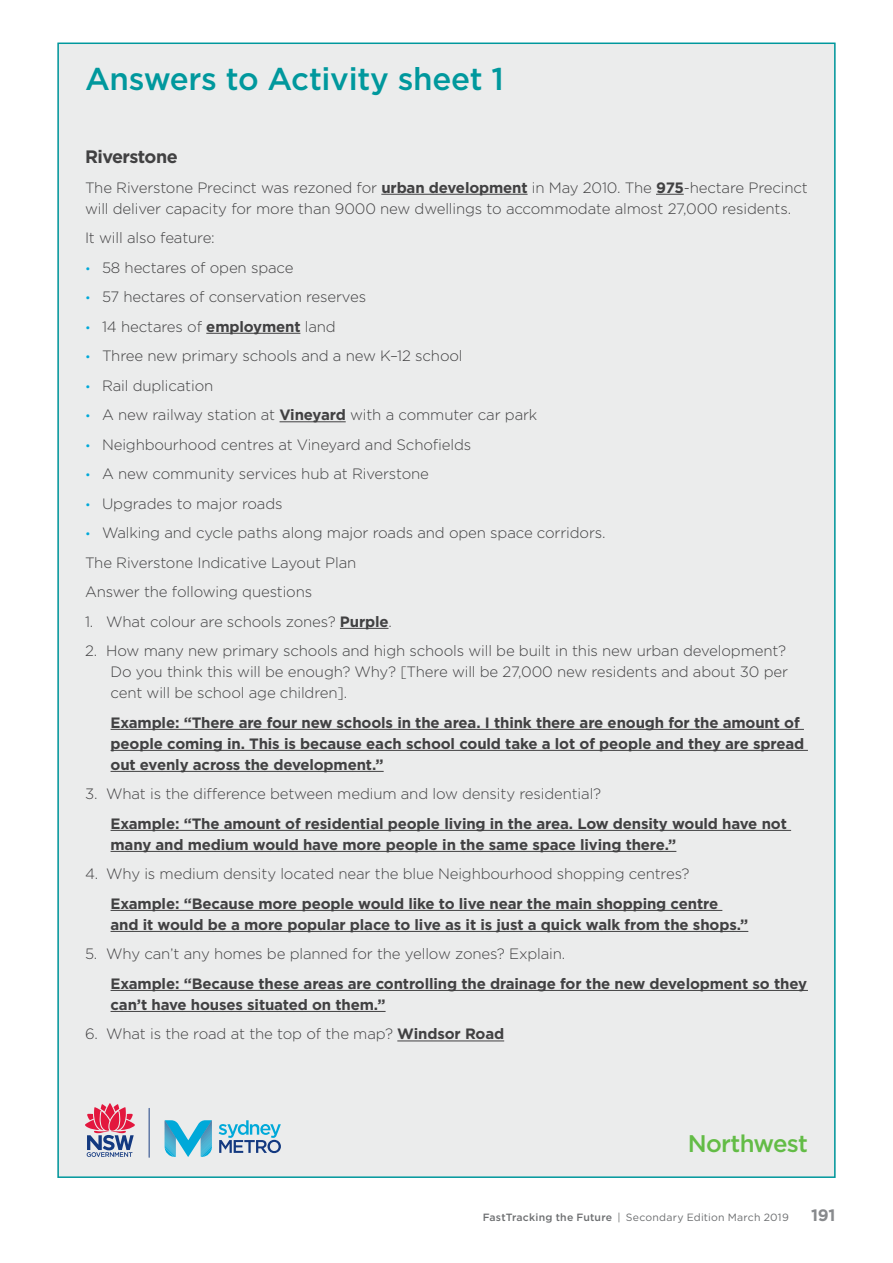
<style>
.page{position:relative;width:893px;height:1263px;background:#fff}
.page>*{position:absolute;margin:0;border:0;box-sizing:border-box;transform-origin:0 0}
.t1{font:500 31.5px "Gotham";letter-spacing:-.01em;color:#00989d}
.t2{font:500 24px "Gotham";letter-spacing:-.03em;color:#63bc46}
.t3{font:700 18px "Gotham";letter-spacing:-.03em;color:#414142}
.t4{font:700 16.5px "Gotham";color:#888a8d}
.t5{font:300 15px/21px "Gotham";letter-spacing:-.01em;color:#414142}
.t6{font:700 15px/21px "Gotham";letter-spacing:-.01em;color:#414142}
.t7{font:10.5px "Gotham";letter-spacing:.02em;color:#6d6f71}
.s1{font-weight:700}
.s2{font-size:12px;color:#00a9d9}
.s3{font-weight:500}
</style>
<div class="page">
<div style="left:57px;top:43px;width:779px;height:1134px;background:#ebecec"></div>
<svg style="left:219px;top:1120px;width:62px;height:33px"></svg>
<svg style="left:165px;top:1120px;width:47px;height:37px"></svg>
<hr style="left:149px;top:1108px;width:1px;height:50px;background:#133980">
<svg style="left:85px;top:1103px;width:50px;height:54px"></svg>
<hr style="left:381px;top:194px;width:147px;height:1px;background:#414142">
<svg style="left:656px;top:194px;width:28px;height:1px"></svg>
<hr style="left:206px;top:333px;width:94px;height:1px;background:#414142">
<hr style="left:279px;top:421px;width:67px;height:1px;background:#414142">
<hr style="left:340px;top:628px;width:48px;height:1px;background:#414142">
<hr style="left:111px;top:729px;width:693px;height:1px;background:#414142">
<hr style="left:111px;top:750px;width:697px;height:1px;background:#414142">
<hr style="left:111px;top:771px;width:273px;height:1px;background:#414142">
<hr style="left:111px;top:830px;width:680px;height:1px;background:#414142">
<hr style="left:111px;top:851px;width:565px;height:1px;background:#414142">
<hr style="left:111px;top:910px;width:611px;height:1px;background:#414142">
<hr style="left:111px;top:931px;width:637px;height:1px;background:#414142">
<hr style="left:111px;top:990px;width:697px;height:1px;background:#414142">
<hr style="left:111px;top:1011px;width:275px;height:1px;background:#414142">
<hr style="left:397px;top:1040px;width:107px;height:1px;background:#414142">
<p class="t1" style="left:85px;top:58px;width:420px">Answers to Activity sheet 1</p>
<p class="t3" style="left:85px;top:145px;width:94px">Riverstone</p>
<p class="t5" style="left:85px;top:177px;width:724px">The Riverstone Precinct was rezoned for <span class="s1">urban development</span> in May 2010. The <span class="s1">975</span>-hectare Precinct will deliver capacity for more than 9000 new dwellings to accommodate almost 27,000 residents.</p>
<p class="t5" style="left:85px;top:227px;width:131px">It will also feature:</p>
<p class="t5" style="left:85px;top:257px;width:210px"><span class="s2">•</span> 58 hectares of open space</p>
<p class="t5" style="left:85px;top:286px;width:283px"><span class="s2">•</span> 57 hectares of conservation reserves</p>
<p class="t5" style="left:85px;top:316px;width:252px"><span class="s2">•</span> 14 hectares of <span class="s1">employment</span> land</p>
<p class="t5" style="left:85px;top:345px;width:379px"><span class="s2">•</span> Three new primary schools and a new K–12 school</p>
<p class="t5" style="left:85px;top:375px;width:130px"><span class="s2">•</span> Rail duplication</p>
<p class="t5" style="left:85px;top:404px;width:454px"><span class="s2">•</span> A new railway station at <span class="s1">Vineyard</span> with a commuter car park</p>
<p class="t5" style="left:85px;top:434px;width:388px"><span class="s2">•</span> Neighbourhood centres at Vineyard and Schofelds</p>
<p class="t5" style="left:85px;top:463px;width:345px"><span class="s2">•</span> A new community services hub at Riverstone</p>
<p class="t5" style="left:85px;top:493px;width:199px"><span class="s2">•</span> Upgrades to major roads</p>
<p class="t5" style="left:85px;top:518px;width:522px;line-height:29.5px"><span class="s2">•</span> Walking and cycle paths along major roads and open space corridors.<br>The Riverstone Indicative Layout Plan<br>Answer the following questions</p>
<p class="t5" style="left:85px;top:611px;width:308px">1. What colour are schools zones? <span class="s1">Purple</span>.</p>
<p class="t5" style="left:111px;top:640px;width:679px;text-align:justify;text-indent:-26px">2. How many new primary schools and high schools will be built in this new urban development?<br>Do you think this will be enough? Why? [There will be 27,000 new residents and about 30 per cent will be school age children].</p>
<p class="t6" style="left:111px;top:712px;width:695px">Example: “There are four new schools in the area. I think there are enough for the amount of people coming in. This is because each school could take a lot of people and they are spread out evenly across the development.”</p>
<p class="t5" style="left:85px;top:783px;width:518px">3. What is the diference between medium and low density residential?</p>
<p class="t6" style="left:111px;top:813px;width:678px">Example: “The amount of residential people living in the area. Low density would have not</p>
<p class="t6" style="left:111px;top:834px;width:567px">many and medium would have more people in the same space living there.”</p>
<p class="t5" style="left:85px;top:863px;width:606px">4. Why is medium density located near the blue Neighbourhood shopping centres?</p>
<p class="t6" style="left:111px;top:893px;width:609px">Example: “Because more people would like to live near the main shopping centre</p>
<p class="t6" style="left:111px;top:914px;width:639px">and it would be a more popular place to live as it is just a quick walk from the shops.”</p>
<p class="t5" style="left:85px;top:943px;width:482px">5. Why can’t any homes be planned for the yellow zones? Explain.</p>
<p class="t6" style="left:111px;top:973px;width:698px">Example: “Because these areas are controlling the drainage for the new development so they can’t have houses situated on them.”</p>
<p class="t5" style="left:85px;top:1023px;width:421px">6. What is the road at the top of the map? <span class="s1">Windsor Road</span></p>
<h2 class="t2" style="left:688px;top:1128px;width:122px">Northwest</h2>
<p class="t7" style="left:483px;top:1210px;width:308px"><span class="s3">FastTracking the Future</span> | Secondary Edition March 2019</p>
<p class="t4" style="left:811px;top:1204px;width:26px">191</p>
</div>
